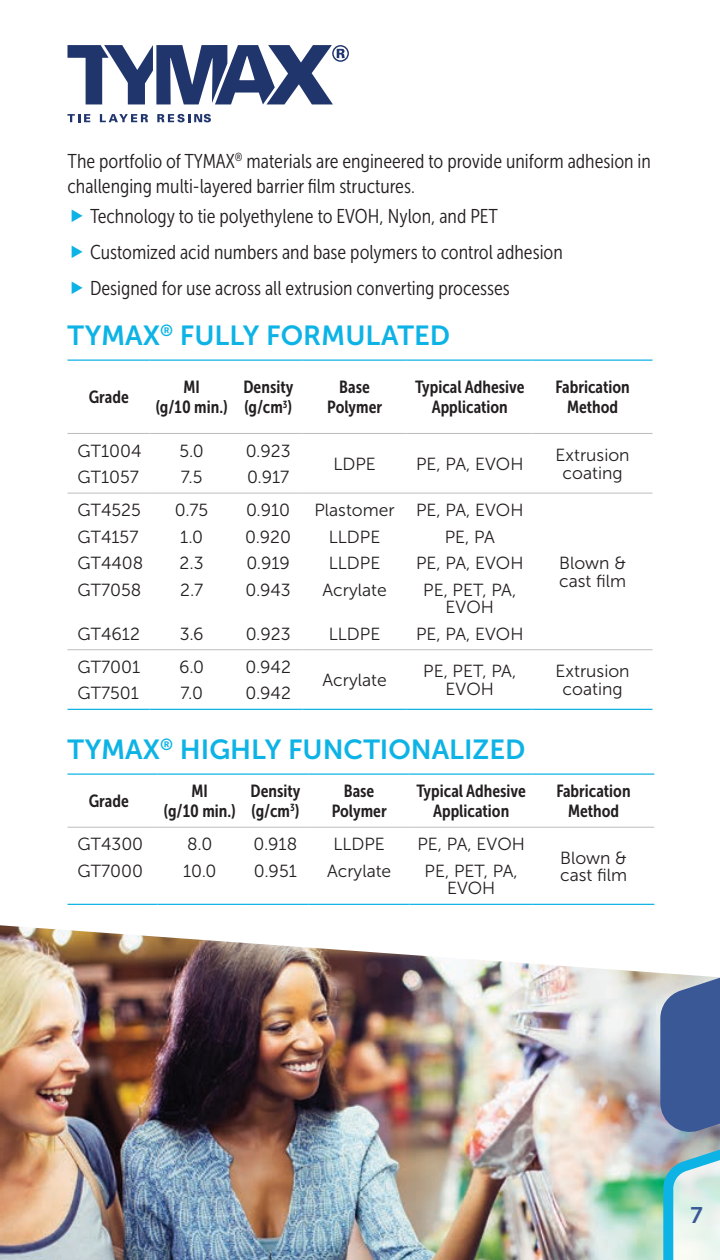
<style>
.page{position:relative;width:720px;height:1260px;background:#fff}
.page>*{position:absolute;margin:0;border:0;box-sizing:border-box;transform-origin:0 0}
.PE_Subhead_2022{font:27.5px "Museo Sans 700";color:#0eb3e6}
.t1{font:22.5px "Museo Sans 700";color:#3a5896}
.Desc_Desc{font:20px/25px "Museo Sans Cond 300";color:#231f20}
.Table_Body{font:17.5px/17.5px "Museo Sans 300";color:#231f20;text-align:center}
.Table_Header{font:17.5px/20px "Museo Sans Cond 700";color:#231f20;text-align:center}
</style>
<div class="page">
<hr style="left:68px;top:433px;width:81px;height:1px;background:#bcbdc0">
<hr style="left:149px;top:433px;width:85px;height:1px;background:#bcbdc0">
<hr style="left:234px;top:433px;width:68px;height:1px;background:#bcbdc0">
<hr style="left:302px;top:433px;width:105px;height:1px;background:#bcbdc0">
<hr style="left:407px;top:433px;width:126px;height:1px;background:#bcbdc0">
<hr style="left:533px;top:433px;width:119px;height:1px;background:#bcbdc0">
<hr style="left:68px;top:493px;width:81px;height:1px;background:#bcbdc0">
<hr style="left:149px;top:493px;width:85px;height:1px;background:#bcbdc0">
<hr style="left:234px;top:493px;width:68px;height:1px;background:#bcbdc0">
<hr style="left:302px;top:493px;width:105px;height:1px;background:#bcbdc0">
<hr style="left:407px;top:493px;width:126px;height:1px;background:#bcbdc0">
<hr style="left:533px;top:493px;width:119px;height:1px;background:#bcbdc0">
<hr style="left:68px;top:649px;width:81px;height:1px;background:#bcbdc0">
<hr style="left:149px;top:649px;width:85px;height:1px;background:#bcbdc0">
<hr style="left:234px;top:649px;width:68px;height:1px;background:#bcbdc0">
<hr style="left:302px;top:649px;width:105px;height:1px;background:#bcbdc0">
<hr style="left:407px;top:649px;width:126px;height:1px;background:#bcbdc0">
<hr style="left:533px;top:649px;width:119px;height:1px;background:#bcbdc0">
<hr style="left:68px;top:359px;width:81px;height:2px;background:#0eb3e6">
<hr style="left:149px;top:359px;width:85px;height:2px;background:#0eb3e6">
<hr style="left:234px;top:359px;width:68px;height:2px;background:#0eb3e6">
<hr style="left:302px;top:359px;width:105px;height:2px;background:#0eb3e6">
<hr style="left:407px;top:359px;width:126px;height:2px;background:#0eb3e6">
<hr style="left:533px;top:359px;width:119px;height:2px;background:#0eb3e6">
<hr style="left:68px;top:709px;width:81px;height:1px;background:#0eb3e6">
<hr style="left:149px;top:709px;width:85px;height:1px;background:#0eb3e6">
<hr style="left:234px;top:709px;width:68px;height:1px;background:#0eb3e6">
<hr style="left:302px;top:709px;width:105px;height:1px;background:#0eb3e6">
<hr style="left:407px;top:709px;width:126px;height:1px;background:#0eb3e6">
<hr style="left:533px;top:709px;width:119px;height:1px;background:#0eb3e6">
<hr style="left:68px;top:827px;width:90px;height:1px;background:#bcbdc0">
<hr style="left:158px;top:827px;width:84px;height:1px;background:#bcbdc0">
<hr style="left:242px;top:827px;width:67px;height:1px;background:#bcbdc0">
<hr style="left:309px;top:827px;width:101px;height:1px;background:#bcbdc0">
<hr style="left:410px;top:827px;width:123px;height:1px;background:#bcbdc0">
<hr style="left:533px;top:827px;width:121px;height:1px;background:#bcbdc0">
<hr style="left:68px;top:773px;width:90px;height:2px;background:#0eb3e6">
<hr style="left:158px;top:773px;width:84px;height:2px;background:#0eb3e6">
<hr style="left:242px;top:773px;width:67px;height:2px;background:#0eb3e6">
<hr style="left:309px;top:773px;width:101px;height:2px;background:#0eb3e6">
<hr style="left:410px;top:773px;width:123px;height:2px;background:#0eb3e6">
<hr style="left:533px;top:773px;width:121px;height:2px;background:#0eb3e6">
<hr style="left:68px;top:904px;width:90px;height:1px;background:#0eb3e6">
<hr style="left:158px;top:904px;width:84px;height:1px;background:#0eb3e6">
<hr style="left:242px;top:904px;width:67px;height:1px;background:#0eb3e6">
<hr style="left:309px;top:904px;width:101px;height:1px;background:#0eb3e6">
<hr style="left:410px;top:904px;width:123px;height:1px;background:#0eb3e6">
<hr style="left:533px;top:904px;width:121px;height:1px;background:#0eb3e6">
<img style="left:0;top:925px;width:655px;height:335px">
<svg style="left:68px;top:45px;width:281px;height:59px"></svg>
<svg style="left:68px;top:114px;width:22px;height:8px"></svg>
<svg style="left:100px;top:114px;width:48px;height:8px"></svg>
<svg style="left:157px;top:114px;width:54px;height:8px"></svg>
<img style="left:0;top:1055px;width:39px;height:154px">
<svg style="left:655px;top:972px;width:65px;height:288px;background:#7e9db9"></svg>
<p class="Desc_Desc" style="left:67px;top:149px;width:585px">The portfolio of TYMAX<sup>®</sup> materials are engineered to provide uniform adhesion in challenging multi-layered barrier film structures.</p>
<p class="Desc_Desc" style="left:90px;top:203px;width:410px">Technology to tie polyethylene to EVOH, Nylon, and PET</p>
<p class="Desc_Desc" style="left:90px;top:240px;width:474px">Customized acid numbers and base polymers to control adhesion</p>
<p class="Desc_Desc" style="left:90px;top:276px;width:421px">Designed for use across all extrusion converting processes</p>
<p class="PE_Subhead_2022" style="left:68px;top:320px;width:384px">TYMAX<sup>®</sup> FULLY FORMULATED</p>
<p class="Table_Header" style="left:89px;top:387px;width:42px">Grade</p>
<p class="Table_Header" style="left:156px;top:377px;width:73px">MI<br>(g/10 min.)</p>
<p class="Table_Header" style="left:243px;top:377px;width:51px;text-align:left">Density (g/cm<sup>3</sup>)</p>
<p class="Table_Header" style="left:327px;top:377px;width:57px">Base<br>Polymer</p>
<p class="Table_Header" style="left:415px;top:377px;width:111px">Typical Adhesive<br>Application</p>
<p class="Table_Header" style="left:556px;top:377px;width:76px">Fabrication<br>Method</p>
<p class="Table_Body" style="left:77px;top:442px;width:66px">GT1004</p>
<p class="Table_Body" style="left:77px;top:468px;width:63px">GT1057</p>
<p class="Table_Body" style="left:179px;top:442px;width:26px">5.0</p>
<p class="Table_Body" style="left:181px;top:468px;width:23px">7.5</p>
<p class="Table_Body" style="left:246px;top:442px;width:46px">0.923</p>
<p class="Table_Body" style="left:247px;top:468px;width:44px">0.917</p>
<p class="Table_Body" style="left:333px;top:455px;width:44px">LDPE</p>
<p class="Table_Body" style="left:416px;top:455px;width:109px">PE, PA, EVOH</p>
<p class="Table_Body" style="left:556px;top:446px;width:76px">Extrusion coating</p>
<p class="Table_Body" style="left:77px;top:502px;width:65px">GT4525</p>
<p class="Table_Body" style="left:77px;top:528px;width:63px">GT4157</p>
<p class="Table_Body" style="left:77px;top:555px;width:67px">GT4408</p>
<p class="Table_Body" style="left:77px;top:581px;width:65px">GT7058</p>
<p class="Table_Body" style="left:77px;top:625px;width:64px">GT4612</p>
<p class="Table_Body" style="left:175px;top:502px;width:35px">0.75</p>
<p class="Table_Body" style="left:180px;top:528px;width:24px">1.0</p>
<p class="Table_Body" style="left:180px;top:555px;width:26px">2.3</p>
<p class="Table_Body" style="left:180px;top:581px;width:25px">2.7</p>
<p class="Table_Body" style="left:180px;top:625px;width:25px">3.6</p>
<p class="Table_Body" style="left:246px;top:502px;width:46px">0.910</p>
<p class="Table_Body" style="left:245px;top:528px;width:47px">0.920</p>
<p class="Table_Body" style="left:246px;top:555px;width:45px">0.919</p>
<p class="Table_Body" style="left:245px;top:581px;width:47px">0.943</p>
<p class="Table_Body" style="left:246px;top:625px;width:46px">0.923</p>
<p class="Table_Body" style="left:314px;top:502px;width:82px">Plastomer</p>
<p class="Table_Body" style="left:329px;top:528px;width:53px">LLDPE</p>
<p class="Table_Body" style="left:329px;top:555px;width:53px">LLDPE</p>
<p class="Table_Body" style="left:322px;top:581px;width:66px">Acrylate</p>
<p class="Table_Body" style="left:329px;top:625px;width:53px">LLDPE</p>
<p class="Table_Body" style="left:416px;top:502px;width:109px">PE, PA, EVOH</p>
<p class="Table_Body" style="left:445px;top:528px;width:52px">PE, PA</p>
<p class="Table_Body" style="left:416px;top:555px;width:109px">PE, PA, EVOH</p>
<p class="Table_Body" style="left:423px;top:581px;width:95px">PE, PET, PA,<br>EVOH</p>
<p class="Table_Body" style="left:416px;top:625px;width:109px">PE, PA, EVOH</p>
<p class="Table_Body" style="left:559px;top:555px;width:69px;text-align:left">Blown &amp; cast film</p>
<p class="Table_Body" style="left:78px;top:658px;width:64px">GT7001</p>
<p class="Table_Body" style="left:78px;top:685px;width:63px">GT7501</p>
<p class="Table_Body" style="left:179px;top:658px;width:27px">6.0</p>
<p class="Table_Body" style="left:180px;top:685px;width:24px">7.0</p>
<p class="Table_Body" style="left:246px;top:658px;width:47px">0.942</p>
<p class="Table_Body" style="left:246px;top:685px;width:47px">0.942</p>
<p class="Table_Body" style="left:322px;top:671px;width:66px">Acrylate</p>
<p class="Table_Body" style="left:423px;top:663px;width:95px">PE, PET, PA,<br>EVOH</p>
<p class="Table_Body" style="left:556px;top:663px;width:76px">Extrusion coating</p>
<p class="PE_Subhead_2022" style="left:68px;top:734px;width:460px">TYMAX<sup>®</sup> HIGHLY FUNCTIONALIZED</p>
<p class="Table_Header" style="left:89px;top:791px;width:42px">Grade</p>
<p class="Table_Header" style="left:164px;top:781px;width:73px">MI<br>(g/10 min.)</p>
<p class="Table_Header" style="left:251px;top:781px;width:51px;text-align:left">Density (g/cm<sup>3</sup>)</p>
<p class="Table_Header" style="left:332px;top:781px;width:57px">Base<br>Polymer</p>
<p class="Table_Header" style="left:416px;top:781px;width:111px">Typical Adhesive<br>Application</p>
<p class="Table_Header" style="left:557px;top:781px;width:76px">Fabrication<br>Method</p>
<p class="Table_Body" style="left:78px;top:836px;width:67px">GT4300</p>
<p class="Table_Body" style="left:78px;top:862px;width:67px">GT7000</p>
<p class="Table_Body" style="left:187px;top:836px;width:27px">8.0</p>
<p class="Table_Body" style="left:183px;top:862px;width:35px">10.0</p>
<p class="Table_Body" style="left:254px;top:836px;width:45px">0.918</p>
<p class="Table_Body" style="left:254px;top:862px;width:44px">0.951</p>
<p class="Table_Body" style="left:417px;top:836px;width:109px">PE, PA, EVOH</p>
<p class="Table_Body" style="left:425px;top:862px;width:95px">PE, PET, PA,<br>EVOH</p>
<p class="Table_Body" style="left:333px;top:836px;width:53px">LLDPE</p>
<p class="Table_Body" style="left:327px;top:862px;width:66px">Acrylate</p>
<p class="Table_Body" style="left:560px;top:849px;width:69px;text-align:left">Blown &amp; cast film</p>
<p class="t1" style="left:690px;top:1202px;width:14px">7</p>
</div>
